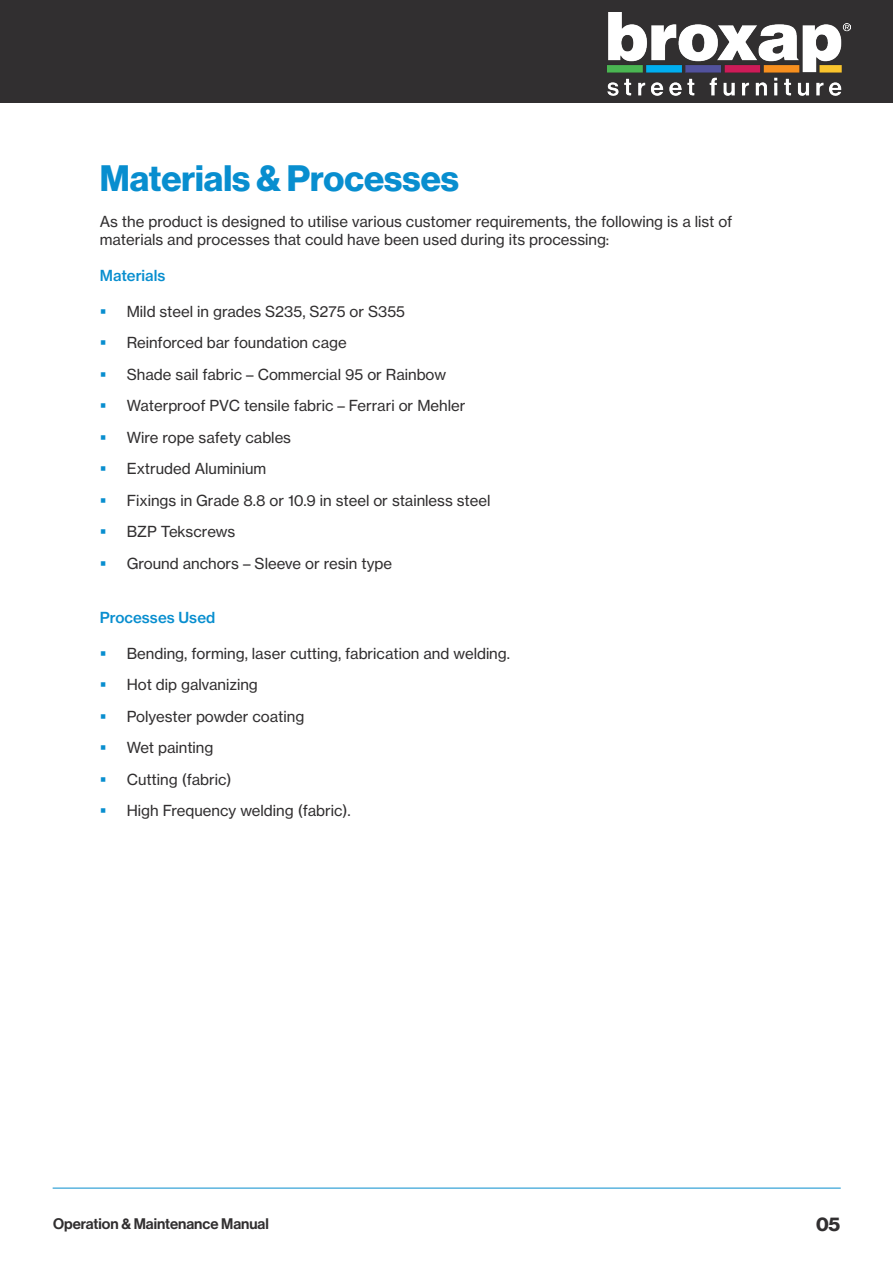
<style>
.page{position:relative;width:893px;height:1263px;background:#fff}
.page>*{position:absolute;margin:0;border:0;box-sizing:border-box;transform-origin:0 0}
.t1{font:36px "N Haas Grotesk DS Pro 75 Bd";color:#088ecf}
.t2{font:19.5px "N Haas Grotesk DS Pro 75 Bd";color:#312f30}
.t3{font:15px/18px "N Haas Grotesk TX Pro 55 Rg";color:#312f30}
.t4{font:15px "N Haas Grotesk DS Pro 65 Md";color:#312f30}
.t5{font:15px "N Haas Grotesk TX Pro 65 Md";color:#088ecf}
</style>
<div class="page">
<div style="left:0;top:0;width:893px;height:103px;background:#312f30"></div>
<hr style="left:53px;top:1188px;width:788px;height:1px;background:#088ecf">
<img style="left:608px;top:13px;width:243px;height:82px">
<p class="t1" style="left:100px;top:157px;width:361px">Materials &amp; Processes</p>
<p class="t3" style="left:100px;top:212px;width:634px">As the product is designed to utilise various customer requirements, the following is a list of materials and processes that could have been used during its processing:</p>
<p class="t5" style="left:100px;top:266px;width:67px">Materials</p>
<p class="t3" style="left:127px;top:302px;width:280px">Mild steel in grades S235, S275 or S355</p>
<p class="t3" style="left:127px;top:334px;width:221px">Reinforced bar foundation cage</p>
<p class="t3" style="left:127px;top:365px;width:321px">Shade sail fabric – Commercial 95 or Rainbow</p>
<p class="t3" style="left:127px;top:397px;width:340px">Waterproof PVC tensile fabric – Ferrari or Mehler</p>
<p class="t3" style="left:127px;top:428px;width:166px">Wire rope safety cables</p>
<p class="t3" style="left:127px;top:460px;width:141px">Extruded Aluminium</p>
<p class="t3" style="left:127px;top:491px;width:365px">Fixings in Grade 8.8 or 10.9 in steel or stainless steel</p>
<p class="t3" style="left:127px;top:523px;width:110px">BZP Tekscrews</p>
<p class="t3" style="left:127px;top:554px;width:267px">Ground anchors – Sleeve or resin type</p>
<p class="t5" style="left:100px;top:608px;width:117px">Processes Used</p>
<p class="t3" style="left:127px;top:644px;width:385px">Bending, forming, laser cutting, fabrication and welding.</p>
<p class="t3" style="left:127px;top:676px;width:133px">Hot dip galvanizing</p>
<p class="t3" style="left:127px;top:707px;width:179px">Polyester powder coating</p>
<p class="t3" style="left:127px;top:739px;width:88px">Wet painting</p>
<p class="t3" style="left:127px;top:770px;width:106px">Cutting (fabric)</p>
<p class="t3" style="left:127px;top:802px;width:226px">High Frequency welding (fabric).</p>
<p class="t4" style="left:53px;top:1214px;width:217px">Operation &amp; Maintenance Manual</p>
<p class="t2" style="left:816px;top:1213px;width:26px">05</p>
</div>
